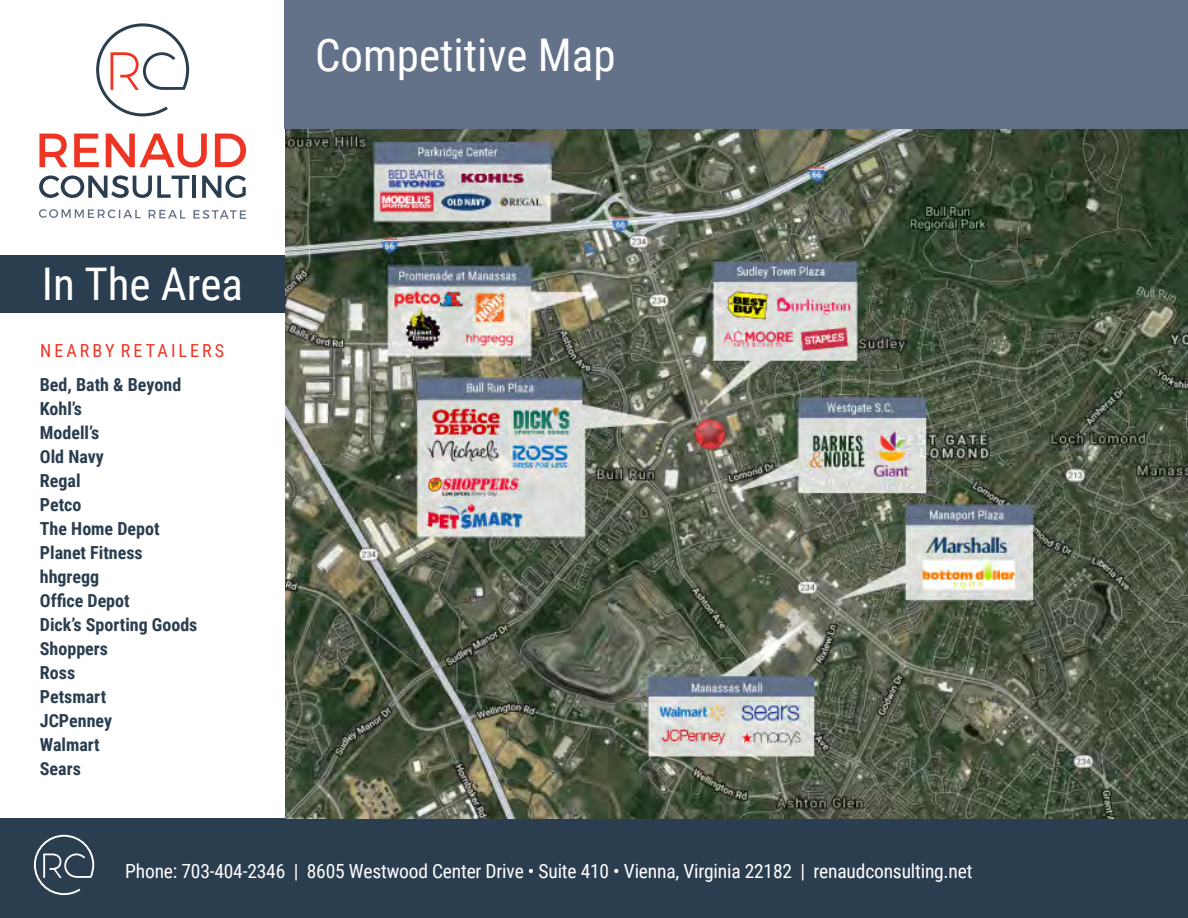
<style>
.page{position:relative;width:1188px;height:918px;background:#fff}
.page>*{position:absolute;margin:0;border:0;box-sizing:border-box;transform-origin:0 0}
.t1{font:45px "Roboto Condensed";color:#fff}
.t2{font:19.5px "Roboto Condensed";letter-spacing:-.01em;color:#fff}
.t3{font:700 18px/24px "Roboto Condensed";color:#2b3e4f}
.t4{font:18px "Roboto Condensed";letter-spacing:.17em;color:#ee3524}
</style>
<div class="page">
<svg style="left:39px;top:209px;width:101px;height:9px"></svg>
<svg style="left:149px;top:210px;width:36px;height:9px"></svg>
<svg style="left:193px;top:210px;width:53px;height:9px"></svg>
<svg style="left:39px;top:175px;width:150px;height:23px"></svg>
<hr style="left:193px;top:176px;width:3px;height:22px;background:#2b3e4f">
<svg style="left:202px;top:175px;width:44px;height:23px"></svg>
<svg style="left:96px;top:23px;width:93px;height:93px"></svg>
<svg style="left:39px;top:134px;width:28px;height:33px"></svg>
<svg style="left:74px;top:134px;width:25px;height:33px"></svg>
<svg style="left:106px;top:134px;width:101px;height:33px"></svg>
<svg style="left:215px;top:134px;width:31px;height:33px"></svg>
<div style="left:285px;top:0;width:903px;height:131px;background:#647289"></div>
<div style="left:0;top:255px;width:286px;height:63px;background:#2b3e4f"></div>
<div style="left:0;top:818px;width:1188px;height:100px;background:#2b3e4f"></div>
<svg style="left:34px;top:835px;width:60px;height:60px"></svg>
<div style="left:0;top:313px;width:285px;height:505px;background:#fff"></div>
<hr style="left:285px;top:129px;width:903px;height:3px;background:#fff">
<img style="left:285px;top:130px;width:903px;height:688px">
<h1 class="t1" style="left:42px;top:253px;width:203px">In The Area</h1>
<p class="t4" style="left:40px;top:338px;width:186px">NEARBY RETAILERS</p>
<p class="t3" style="left:40px;top:372px;width:159px">Bed, Bath &amp; Beyond<br>Kohl’s<br>Modell’s<br>Old Navy<br>Regal<br>Petco<br>The Home Depot<br>Planet Fitness hhgregg<br>Office Depot<br>Dick’s Sporting Goods<br>Shoppers<br>Ross<br>Petsmart<br>JCPenney<br>Walmart<br>Sears</p>
<h1 class="t1" style="left:315px;top:24px;width:302px">Competitive Map</h1>
<p class="t2" style="left:125px;top:858px;width:849px">Phone: 703-404-2346 | 8605 Westwood Center Drive • Suite 410 • Vienna, Virginia 22182 | renaudconsulting.net</p>
</div>
